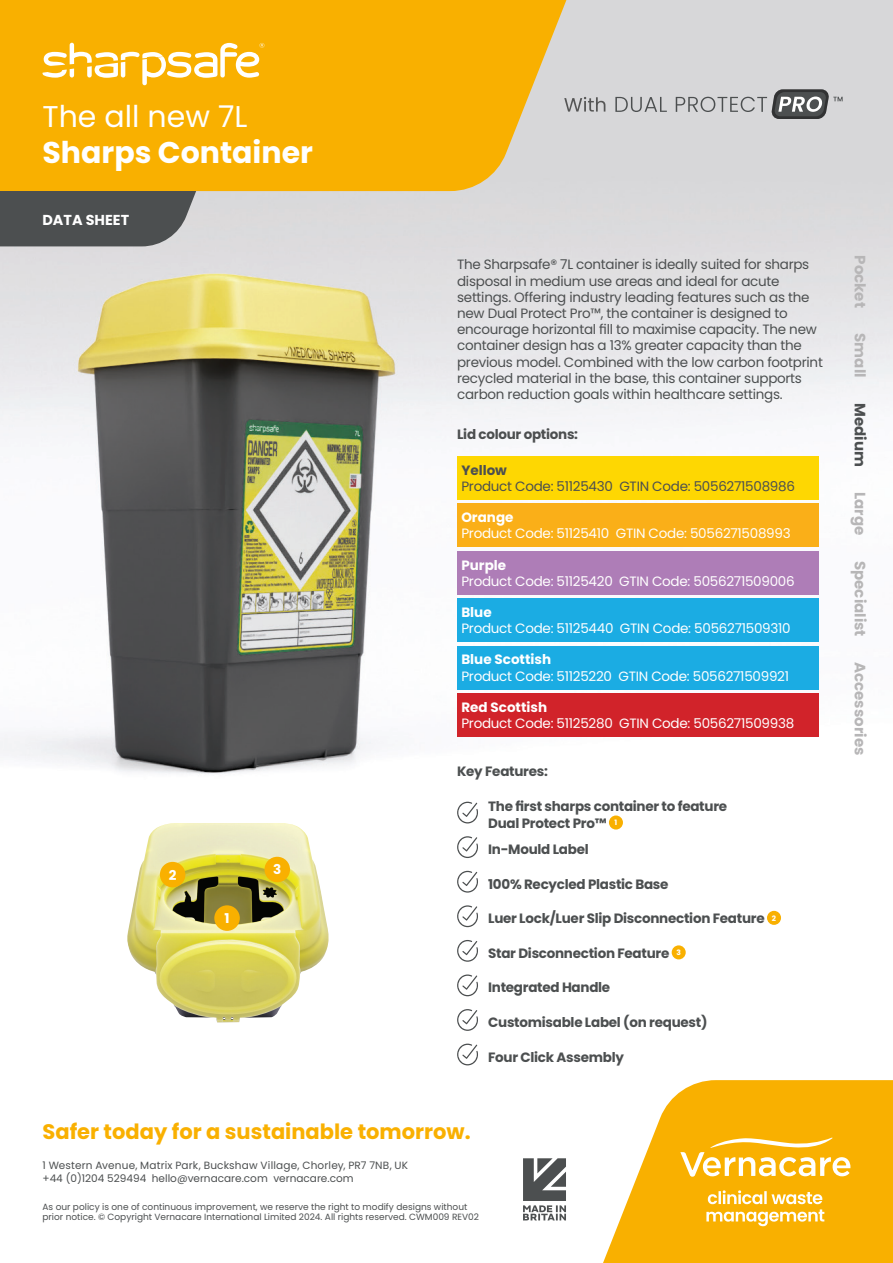
<style>
.page{position:relative;width:893px;height:1263px;background:#fff}
.page>*{position:absolute;margin:0;border:0;box-sizing:border-box;transform-origin:0 0}
.t1{font:700 30px/36px "Poppins";color:#fff}
.t2{font:700 21px "Poppins";color:#f9b000}
.t3{font:700 15px "Poppins";color:#b7b6b7}
.t4{font:700 15px "Poppins";color:#4c4f50}
.t5{font:700 14.4px "Poppins";color:#fff}
.t6{font:13.5px/16.2px "Poppins";letter-spacing:-.02em;color:#4c4f50}
.t7{font:700 13.5px/16.8px "Poppins";letter-spacing:-.02em;color:#4c4f50}
.t8{font:13.5px "Poppins";letter-spacing:-.02em;color:#fff}
.t9{font:700 13.5px "Poppins";color:#fff}
.t10{font:10.5px "Poppins";color:#4c4f50}
.t11{font:9px/10.8px "Poppins";color:#4c4f50}
.t12{font:700 7.35px "Poppins";color:#fff}
.s1{font-weight:400}
</style>
<div class="page">
<svg style="left:603px;top:1080px;width:290px;height:183px;fill:#f9b000"></svg>
<img style="left:0;top:0;width:893px;height:802px">
<div style="left:457px;top:456px;width:362px;height:43px;background:#fed702"></div>
<div style="left:457px;top:504px;width:362px;height:43px;background:#faaf18"></div>
<div style="left:457px;top:551px;width:362px;height:43px;background:#ae7db7"></div>
<div style="left:457px;top:598px;width:362px;height:44px;background:#1bace3"></div>
<div style="left:457px;top:646px;width:362px;height:43px;background:#1bace3"></div>
<div style="left:457px;top:693px;width:362px;height:43px;background:#d1232a"></div>
<svg style="left:0;top:0;width:613px;height:191px;background:#f4b51f"></svg>
<svg style="left:43px;top:43px;width:221px;height:42px"></svg>
<svg style="left:680px;top:1137px;width:170px;height:40px"></svg>
<svg style="left:706px;top:1190px;width:118px;height:36px"></svg>
<svg style="left:523px;top:1158px;width:43px;height:62px"></svg>
<svg style="left:564px;top:97px;width:41px;height:15px"></svg>
<svg style="left:615px;top:89px;width:228px;height:30px;background:#b2b3b4"></svg>
<div style="left:609px;top:815px;width:14px;height:14px;background:#f9b000;border-radius:50%"></div>
<div style="left:767px;top:911px;width:14px;height:14px;background:#f9b000;border-radius:50%"></div>
<div style="left:672px;top:945px;width:14px;height:14px;background:#f9b000;border-radius:50%"></div>
<svg style="left:457px;top:802px;width:21px;height:21px"></svg>
<svg style="left:457px;top:836px;width:21px;height:22px"></svg>
<svg style="left:457px;top:871px;width:21px;height:22px"></svg>
<svg style="left:457px;top:905px;width:21px;height:22px"></svg>
<svg style="left:457px;top:940px;width:21px;height:22px"></svg>
<svg style="left:457px;top:974px;width:21px;height:22px"></svg>
<svg style="left:457px;top:1009px;width:21px;height:22px"></svg>
<svg style="left:457px;top:1043px;width:21px;height:22px"></svg>
<svg style="left:0;top:191px;width:245px;height:55px;background:#707273"></svg>
<img style="left:127px;top:823px;width:202px;height:199px">
<div style="left:214px;top:905px;width:26px;height:26px;background:#f9b000;border-radius:50%"></div>
<div style="left:264px;top:857px;width:26px;height:25px;background:#f9b000;border-radius:50%"></div>
<div style="left:160px;top:862px;width:25px;height:25px;background:#f9b000;border-radius:50%"></div>
<p class="t1" style="left:43px;top:99px;width:272px"><span class="s1">The all new 7L<br></span>Sharps Container</p>
<p class="t5" style="left:43px;top:212px;width:88px">DATA SHEET</p>
<p class="t9" style="left:169px;top:867px;width:9px">2</p>
<p class="t9" style="left:225px;top:910px;width:7px">1</p>
<p class="t9" style="left:273px;top:862px;width:10px">3</p>
<p class="t6" style="left:457px;top:257px;width:367px">The Sharpsafe® 7L container is ideally suited for sharps disposal in medium use areas and ideal for acute settings. Offering industry leading features such as the new Dual Protect Pro™, the container is designed to encourage horizontal fill to maximise capacity. The new container design has a 13% greater capacity than the previous model. Combined with the low carbon footprint recycled material in the base, this container supports carbon reduction goals within healthcare settings.</p>
<p class="t7" style="left:457px;top:426px;width:122px">Lid colour options:</p>
<p class="t7" style="left:461px;top:462px;width:47px">Yellow</p>
<p class="t6" style="left:461px;top:478px;width:335px">Product Code: 51125430 GTIN Code: 5056271508986</p>
<p class="t9" style="left:461px;top:510px;width:54px">Orange</p>
<p class="t8" style="left:461px;top:526px;width:331px">Product Code: 51125410 GTIN Code: 5056271508993</p>
<p class="t9" style="left:461px;top:557px;width:46px">Purple</p>
<p class="t8" style="left:461px;top:573px;width:335px">Product Code: 51125420 GTIN Code: 5056271509006</p>
<p class="t9" style="left:461px;top:604px;width:32px">Blue</p>
<p class="t8" style="left:461px;top:621px;width:331px">Product Code: 51125440 GTIN Code: 5056271509310</p>
<p class="t9" style="left:461px;top:652px;width:91px">Blue Scottish</p>
<p class="t8" style="left:461px;top:668px;width:329px">Product Code: 51125220 GTIN Code: 5056271509921</p>
<p class="t9" style="left:461px;top:699px;width:87px">Red Scottish</p>
<p class="t8" style="left:461px;top:715px;width:334px">Product Code: 51125280 GTIN Code: 5056271509938</p>
<p class="t7" style="left:457px;top:763px;width:92px">Key Features:</p>
<p class="t7" style="left:488px;top:798px;width:240px">The first sharps container to feature<br>Dual Protect Pro™</p>
<p class="t12" style="left:615px;top:818px;width:4px">1</p>
<p class="t7" style="left:488px;top:841px;width:102px">In-Mould Label</p>
<p class="t7" style="left:488px;top:876px;width:182px">100% Recycled Plastic Base</p>
<p class="t7" style="left:488px;top:910px;width:278px">Luer Lock/Luer Slip Disconnection Feature</p>
<p class="t12" style="left:772px;top:914px;width:6px">2</p>
<p class="t7" style="left:488px;top:945px;width:183px">Star Disconnection Feature</p>
<p class="t12" style="left:676px;top:948px;width:6px">3</p>
<p class="t7" style="left:488px;top:979px;width:124px">Integrated Handle</p>
<p class="t7" style="left:488px;top:1014px;width:221px">Customisable Label (on request)</p>
<p class="t7" style="left:488px;top:1048px;width:137px">Four Click Assembly</p>
<p class="t2" style="left:43px;top:1120px;width:430px">Safer today for a sustainable tomorrow.</p>
<p class="t10" style="left:43px;top:1159px;width:367px">1 Western Avenue, Matrix Park, Buckshaw Village, Chorley, PR7 7NB, UK</p>
<p class="t10" style="left:43px;top:1172px;width:313px">+44 (0)1204 529494 hello@vernacare.com vernacare.com</p>
<p class="t11" style="left:43px;top:1201px;width:438px">As our policy is one of continuous improvement, we reserve the right to modify designs without prior notice. © Copyright Vernacare International Limited 2024. All rights reserved. CWM009 REV02</p>
<p class="t3" style="left:869px;top:255px;width:54px;rotate:90deg">Pocket</p>
<p class="t3" style="left:869px;top:333px;width:46px;rotate:90deg">Small</p>
<p class="t4" style="left:869px;top:403px;width:65px;rotate:90deg">Medium</p>
<p class="t3" style="left:869px;top:492px;width:45px;rotate:90deg">Large</p>
<p class="t3" style="left:869px;top:561px;width:77px;rotate:90deg">Specialist</p>
<p class="t3" style="left:869px;top:662px;width:95px;rotate:90deg">Accessories</p>
</div>
